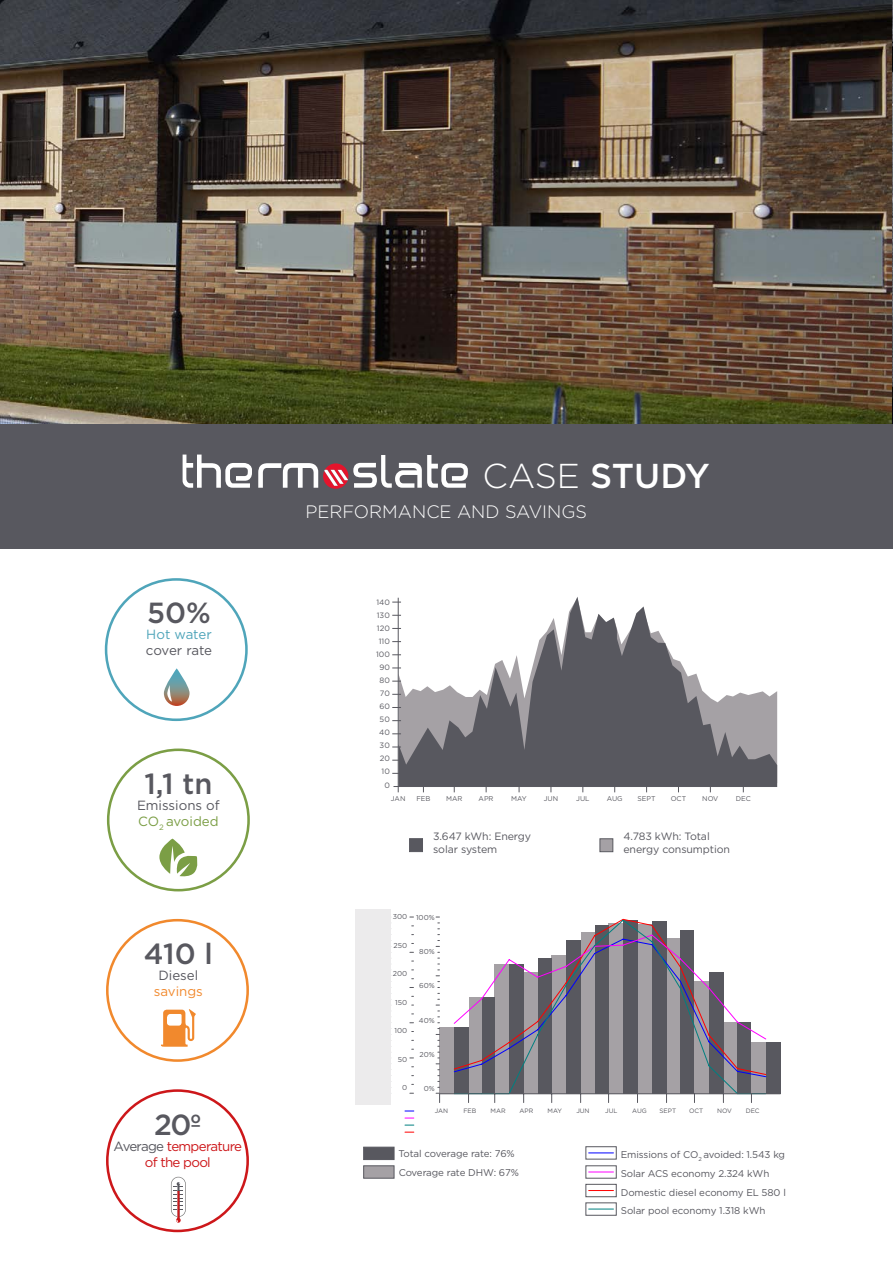
<style>
.page{position:relative;width:893px;height:1263px;background:#fff}
.page>*{position:absolute;margin:0;border:0;box-sizing:border-box;transform-origin:0 0}
.t1{font:500 34.5px "Gotham";letter-spacing:-.01em;color:#fff}
.t2{font:500 29.1px "Gotham";letter-spacing:-.01em;color:#58585f}
.t3{font:300 18px "Gotham";color:#fff}
.t4{font:13.35px/16px "Gotham";color:#58585f}
.t5{font:13.35px/16px "Gotham";letter-spacing:-.05em;color:#cd171a;text-align:center}
.t6{font:13.35px "Gotham";letter-spacing:-.005em;color:#4fa5ba}
.t7{font:13.35px "Gotham";color:#f1892d}
.t8{font:10.65px/12.8px "Gotham";letter-spacing:-.01em;color:#58585f}
.t9{font:9.75px/19px "Gotham";letter-spacing:-.01em;color:#58585f}
.t10{font:7.65px/13px "Gotham";color:#58585f;text-align:right}
.t11{font:7.2px "Gotham";color:#58585f}
.t12{font:6.9px "Gotham";color:#58585f}
.t13{font:6.3px "Gotham";color:#58585f}
.s1{color:#7b9e45}
.s2{color:#58585f}
.s3{font-weight:300}
</style>
<div class="page">
<img style="left:0;top:0;width:892px;height:424px">
<div style="left:0;top:424px;width:893px;height:124px;background:#58585f"></div>
<svg style="left:183px;top:455px;width:69px;height:33px"></svg>
<svg style="left:258px;top:455px;width:164px;height:34px"></svg>
<svg style="left:427px;top:455px;width:41px;height:33px"></svg>
<div style="left:107px;top:748px;width:143px;height:143px;border:3px solid #7b9e45;border-radius:50%"></div>
<svg style="left:159px;top:839px;width:39px;height:38px"></svg>
<div style="left:105px;top:578px;width:143px;height:143px;border:3px solid #4fa5ba;border-radius:50%"></div>
<svg style="left:164px;top:668px;width:26px;height:38px"></svg>
<svg style="left:167px;top:685px;width:5px;height:16px"></svg>
<div style="left:106px;top:919px;width:143px;height:143px;border:3px solid #f1892d;border-radius:50%"></div>
<svg style="left:161px;top:1009px;width:35px;height:38px"></svg>
<div style="left:106px;top:1089px;width:143px;height:143px;border:3px solid #cd171a;border-radius:50%"></div>
<svg style="left:171px;top:1177px;width:15px;height:46px"></svg>
<div style="left:440px;top:1028px;width:14px;height:66px;background:#a5a1a5"></div>
<div style="left:766px;top:1042px;width:14px;height:52px;background:#58585f"></div>
<svg style="left:454px;top:919px;width:312px;height:174px"></svg>
<hr style="left:440px;top:1093px;width:340px;height:1px;background:#58585f">
<svg style="left:622px;top:919px;width:31px;height:7px"></svg>
<div style="left:363px;top:1165px;width:31px;height:13px;background:#a5a1a5;border:1px solid #58585f"></div>
<div style="left:363px;top:1147px;width:31px;height:13px;background:#58585f"></div>
<div style="left:586px;top:1184px;width:30px;height:13px;border:1px solid #58585f"></div>
<svg style="left:589px;top:1190px;width:24px;height:1px"></svg>
<div style="left:586px;top:1146px;width:30px;height:13px;border:1px solid #58585f"></div>
<svg style="left:589px;top:1152px;width:24px;height:1px"></svg>
<div style="left:586px;top:1165px;width:30px;height:13px;border:1px solid #58585f"></div>
<svg style="left:589px;top:1172px;width:24px;height:1px"></svg>
<svg style="left:589px;top:1209px;width:24px;height:1px"></svg>
<svg style="left:436px;top:917px;width:4px;height:185px"></svg>
<div style="left:355px;top:909px;width:36px;height:195px;background:#ecebec"></div>
<img style="left:892px;top:0;width:1px;height:424px">
<div style="left:409px;top:838px;width:14px;height:14px;background:#58585f;border:1px solid #58585f"></div>
<div style="left:600px;top:838px;width:13px;height:14px;background:#a5a1a5;border:1px solid #58585f"></div>
<hr style="left:393px;top:786px;width:384px;height:1px;background:#58585f">
<svg style="left:398px;top:597px;width:379px;height:189px"></svg>
<hr style="left:398px;top:598px;width:1px;height:194px;background:#58585f">
<h2 class="t2" style="left:147px;top:594px;width:65px">50%</h2>
<h3 class="t6" style="left:146px;top:627px;width:67px">Hot water</h3>
<h3 class="t4" style="left:146px;top:642px;width:68px">cover rate</h3>
<h2 class="t2" style="left:144px;top:764px;width:70px">1,1 tn</h2>
<h3 class="t4" style="left:137px;top:797px;width:84px">Emissions of<br><span class="s1">CO</span><sub>2</sub> <span class="s1">avoided</span></h3>
<h2 class="t2" style="left:144px;top:935px;width:70px">410 l</h2>
<h3 class="t4" style="left:158px;top:967px;width:41px">Diesel</h3>
<h3 class="t7" style="left:154px;top:984px;width:51px">savings</h3>
<h2 class="t2" style="left:154px;top:1105px;width:49px">20º</h2>
<h3 class="t5" style="left:114px;top:1137px;width:130px"><span class="s2">Average</span> temperature of the pool</h3>
<h1 class="t1" style="left:482px;top:453px;width:229px"><span class="s3">CASE</span> STUDY</h1>
<h3 class="t3" style="left:305px;top:500px;width:283px">PERFORMANCE AND SAVINGS</h3>
<p class="t10" style="left:376px;top:595px;width:15px">140<br>130<br>120<br>110<br>100<br>90<br>80<br>70<br>60<br>50<br>40<br>30<br>20<br>10<br>0</p>
<p class="t12" style="left:391px;top:795px;width:16px">JAN</p>
<p class="t12" style="left:416px;top:795px;width:16px">FEB</p>
<p class="t12" style="left:446px;top:795px;width:18px">MAR</p>
<p class="t12" style="left:479px;top:795px;width:16px">APR</p>
<p class="t12" style="left:511px;top:795px;width:17px">MAY</p>
<p class="t12" style="left:544px;top:795px;width:16px">JUN</p>
<p class="t12" style="left:576px;top:795px;width:15px">JUL</p>
<p class="t12" style="left:607px;top:795px;width:17px">AUG</p>
<p class="t12" style="left:638px;top:795px;width:20px">SEPT</p>
<p class="t12" style="left:671px;top:795px;width:17px">OCT</p>
<p class="t12" style="left:702px;top:795px;width:18px">NOV</p>
<p class="t12" style="left:736px;top:795px;width:17px">DEC</p>
<p class="t8" style="left:433px;top:830px;width:100px">3.647 kWh: Energy solar system</p>
<p class="t8" style="left:623px;top:830px;width:108px">4.783 kWh: Total energy consumption</p>
<p class="t11" style="left:393px;top:913px;width:16px">300</p>
<p class="t11" style="left:394px;top:941px;width:15px">250</p>
<p class="t11" style="left:393px;top:970px;width:16px">200</p>
<p class="t11" style="left:395px;top:998px;width:14px">150</p>
<p class="t11" style="left:394px;top:1027px;width:14px">100</p>
<p class="t11" style="left:398px;top:1055px;width:11px">50</p>
<p class="t11" style="left:402px;top:1084px;width:7px">0</p>
<p class="t11" style="left:416px;top:913px;width:20px">100%</p>
<p class="t11" style="left:419px;top:947px;width:17px">80%</p>
<p class="t11" style="left:419px;top:982px;width:17px">60%</p>
<p class="t11" style="left:419px;top:1016px;width:17px">40%</p>
<p class="t11" style="left:419px;top:1050px;width:17px">20%</p>
<p class="t11" style="left:424px;top:1084px;width:13px">0%</p>
<p class="t13" style="left:435px;top:1107px;width:15px">JAN</p>
<p class="t13" style="left:463px;top:1107px;width:14px">FEB</p>
<p class="t13" style="left:491px;top:1107px;width:17px">MAR</p>
<p class="t13" style="left:519px;top:1107px;width:15px">APR</p>
<p class="t13" style="left:547px;top:1107px;width:16px">MAY</p>
<p class="t13" style="left:576px;top:1107px;width:15px">JUN</p>
<p class="t13" style="left:605px;top:1107px;width:14px">JUL</p>
<p class="t13" style="left:632px;top:1107px;width:16px">AUG</p>
<p class="t13" style="left:659px;top:1107px;width:18px">SEPT</p>
<p class="t13" style="left:689px;top:1107px;width:16px">OCT</p>
<p class="t13" style="left:717px;top:1107px;width:16px">NOV</p>
<p class="t13" style="left:746px;top:1107px;width:15px">DEC</p>
<p class="t9" style="left:399px;top:1144px;width:118px">Total coverage rate: 76%</p>
<p class="t9" style="left:399px;top:1162px;width:122px">Coverage rate DHW: 67%</p>
<p class="t9" style="left:621px;top:1145px;width:166px">Emissions of CO<sub>2</sub> avoided: 1.543 kg<br>Solar ACS economy 2.324 kWh</p>
<p class="t9" style="left:621px;top:1201px;width:146px">Solar pool economy 1.318 kWh</p>
<p class="t9" style="left:621px;top:1182px;width:167px">Domestic diesel economy EL 580 l</p>
</div>
